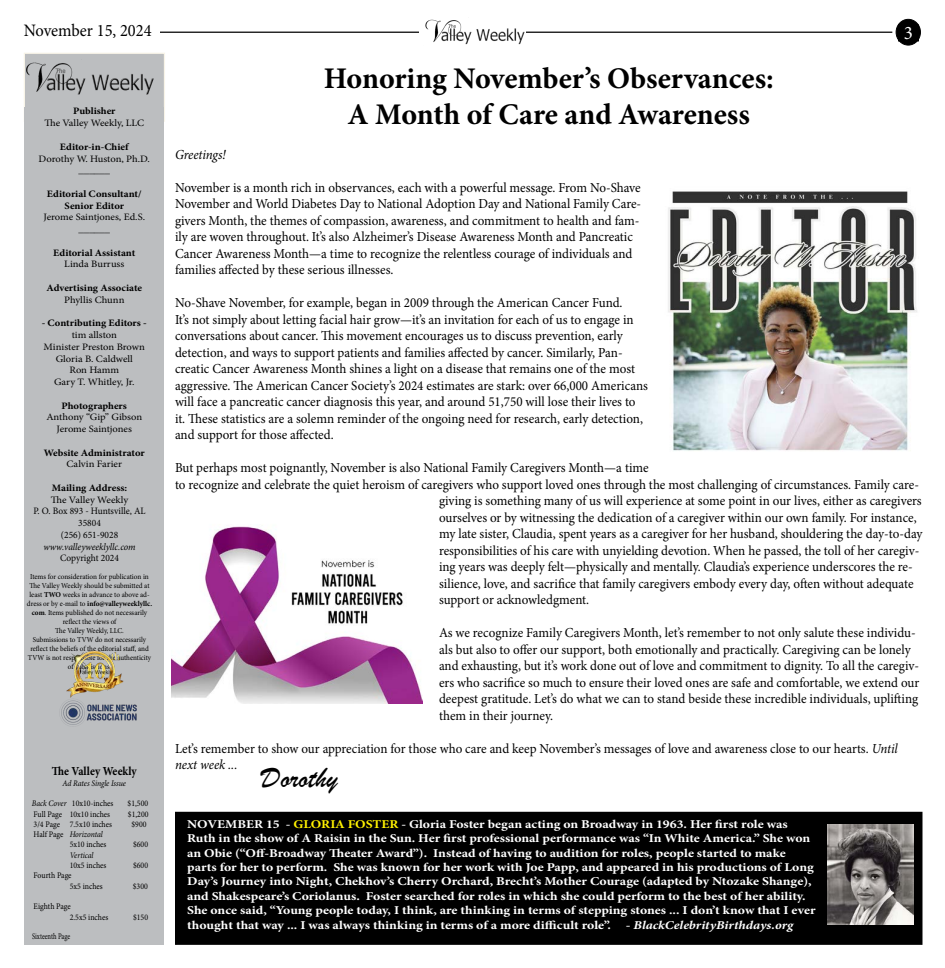
<style>
.page{position:relative;width:945px;height:968px;background:#fff}
.page>*{position:absolute;margin:0;border:0;box-sizing:border-box;transform-origin:0 0}
.t1{font:700 30px/36px "Minion Pro";letter-spacing:-.005em;color:#000;text-align:center}
.t2{font:30px "Brush Script";color:#000}
.t3{font:19.12px "Minion Pro";color:#fff}
.t4{font:17.5px "Minion Pro";color:#000;scale:.94 1}
.t5{font:13.75px/16.5px "Minion Pro";color:#000;scale:.95 1}
.t6{font:italic 13.75px "Minion Pro";letter-spacing:-.01em;color:#000;scale:.95 1}
.t7{font:700 12.25px "Minion Pro";letter-spacing:.005em;color:#000;scale:.91 1}
.t8{font:700 12px/14.4px "Minion Pro";color:#fff;scale:1.14 1}
.t9{font:9.75px/11.8px "Minion Pro";color:#000;text-align:center;scale:1.08 1}
.t10{font:700 9.75px/11.8px "Minion Pro";letter-spacing:-.005em;color:#000;text-align:center;scale:1.08 1}
.t11{font:italic 9.75px "Minion Pro";letter-spacing:-.005em;color:#000;scale:.96 1}
.t12{font:9.75px "Minion Pro";color:#000;scale:.96 1}
.t13{font:8.62px/10.2px "Minion Pro";color:#000;scale:.91 1}
.t14{font:italic 8.62px "Minion Pro";letter-spacing:-.01em;color:#000;scale:.91 1}
.t15{font:8.62px "Minion Pro";color:#000;scale:.76 1}
.t16{font:7.5px/9px "Minion Pro";letter-spacing:-.005em;color:#000;text-align:center;scale:.96 1}
.s1{font-weight:700}
.s2{font-style:italic}
.s3{color:#fff200}
</style>
<div class="page">
<div style="left:176px;top:812px;width:746px;height:132px;background:#000"></div>
<div style="left:175px;top:811px;width:747px;height:133px;border:1px solid #000"></div>
<hr style="left:160px;top:32px;width:732px;height:1px;background:#000">
<div style="left:896px;top:19px;width:24px;height:26px;background:#000;border-radius:50%"></div>
<div style="left:896px;top:19px;width:25px;height:26px;border:1px solid #000;border-radius:50%"></div>
<div style="left:419px;top:17px;width:107px;height:29px;background:#fff"></div>
<img style="left:425px;top:19px;width:100px;height:26px">
<div style="left:24px;top:53px;width:140px;height:68px;background:#bcbec0"></div>
<img style="left:26px;top:62px;width:128px;height:33px">
<div style="left:24px;top:53px;width:141px;height:69px;border:1px solid #f8f4e8"></div>
<div style="left:25px;top:107px;width:139px;height:837px;background:#bcbec0"></div>
<img style="left:61px;top:700px;width:76px;height:25px">
<img style="left:66px;top:650px;width:57px;height:48px">
<img style="left:668px;top:191px;width:249px;height:260px">
<img style="left:171px;top:526px;width:251px;height:177px">
<img style="left:827px;top:824px;width:87px;height:100px">
<p class="t4" style="left:24px;top:18px;width:138px">November 15, 2024</p>
<h2 class="t3" style="left:904px;top:20px;width:11px">3</h2>
<p class="t10" style="left:73px;top:105px;width:41px">Publisher</p>
<p class="t9" style="left:44px;top:117px;width:94px">The Valley Weekly, LLC</p>
<p class="t10" style="left:60px;top:141px;width:65px">Editor-in-Chief</p>
<p class="t9" style="left:39px;top:152px;width:105px">Dorothy W. Huston, Ph.D. ______</p>
<p class="t10" style="left:47px;top:188px;width:89px">Editorial Consultant/<br>Senior Editor</p>
<p class="t9" style="left:43px;top:211px;width:96px">Jerome Saintjones, Ed.S. ______</p>
<p class="t10" style="left:53px;top:246px;width:78px">Editorial Assistant</p>
<p class="t9" style="left:64px;top:258px;width:57px">Linda Burruss</p>
<p class="t10" style="left:47px;top:282px;width:90px">Advertising Associate</p>
<p class="t9" style="left:64px;top:294px;width:57px">Phyllis Chunn</p>
<p class="t10" style="left:42px;top:317px;width:99px">- Contributing Editors -</p>
<p class="t9" style="left:44px;top:329px;width:95px">tim allston<br>Minister Preston Brown<br>Gloria B. Caldwell<br>Ron Hamm<br>Gary T. Whitley, Jr.</p>
<p class="t10" style="left:62px;top:399px;width:62px">Photographers</p>
<p class="t9" style="left:46px;top:411px;width:90px">Anthony “Gip” Gibson<br>Jerome Saintjones</p>
<p class="t10" style="left:44px;top:446px;width:95px">Website Administrator</p>
<p class="t9" style="left:67px;top:458px;width:53px">Calvin Farier</p>
<p class="t10" style="left:52px;top:482px;width:71px">Mailing Address:</p>
<p class="t9" style="left:33px;top:493px;width:105px">The Valley Weekly<br>P. O. Box 893 - Huntsville, AL<br>35804<br>(256) 651-9028</p>
<p class="t11" style="left:44px;top:540px;width:97px">www.valleyweeklyllc.com</p>
<p class="t12" style="left:60px;top:552px;width:63px">Copyright 2024</p>
<p class="t16" style="left:27px;top:572px;width:132px">Items for consideration for publication in The Valley Weekly should be submitted at least <span class="s1">TWO</span> weeks in advance to above ad&shy;dress or by e-mail to <span class="s1">info@valleyweeklyllc. com</span>. Items published do not necessarily reflect the views of<br>The Valley Weekly, LLC.<br>Submissions to TVW do not necessarily reflect the beliefs of the editorial staff, and TVW is not responsible for the authenticity of submissions.</p>
<p class="t7" style="left:52px;top:762px;width:95px">The Valley Weekly</p>
<p class="t14" style="left:63px;top:777px;width:71px">Ad Rates Single Issue</p>
<p class="t13" style="left:32px;top:798px;width:91px"><span class="s2">Back Cover</span> 10x10-inches</p>
<p class="t13" style="left:128px;top:798px;width:24px">$1,500</p>
<p class="t13" style="left:34px;top:808px;width:86px">Full Page 10x10 inches</p>
<p class="t13" style="left:128px;top:808px;width:24px">$1,200</p>
<p class="t13" style="left:34px;top:819px;width:88px">3/4 Page 7.5x10 inches</p>
<p class="t13" style="left:132px;top:819px;width:18px">$900</p>
<p class="t13" style="left:70px;top:829px;width:42px;text-indent:-36px">Half Page <span class="s2">Horizontal<br></span>5x10 inches</p>
<p class="t13" style="left:133px;top:839px;width:18px">$600</p>
<p class="t14" style="left:70px;top:849px;width:28px">Vertical</p>
<p class="t13" style="left:70px;top:860px;width:42px">10x5 inches</p>
<p class="t13" style="left:133px;top:860px;width:18px">$600</p>
<p class="t13" style="left:70px;top:870px;width:38px;text-indent:-36px">Fourth Page<br>5x5 inches</p>
<p class="t13" style="left:133px;top:880px;width:18px">$300</p>
<p class="t13" style="left:70px;top:901px;width:44px;text-indent:-36px">Eighth Page<br>2.5x5 inches</p>
<p class="t13" style="left:133px;top:911px;width:18px">$150</p>
<p class="t15" style="left:32px;top:930px;width:52px">Sixteenth Page</p>
<h1 class="t1" style="left:324px;top:60px;width:452px">Honoring November’s Observances:<br>A Month of Care and Awareness</h1>
<p class="t6" style="left:175px;top:145px;width:55px">Greetings!</p>
<p class="t5" style="left:175px;top:179px;width:492px">November is a month rich in observances, each with a powerful message. From No-Shave November and World Diabetes Day to National Adoption Day and National Family Care&shy;givers Month, the themes of compassion, awareness, and commitment to health and fam&shy;ily are woven throughout. It’s also Alzheimer’s Disease Awareness Month and Pancreatic Cancer Awareness Month—a time to recognize the relentless courage of individuals and families affected by these serious illnesses.</p>
<p class="t5" style="left:175px;top:294px;width:499px">No-Shave November, for example, began in 2009 through the American Cancer Fund.<br>It’s not simply about letting facial hair grow—it’s an invitation for each of us to engage in conversations about cancer. This movement encourages us to discuss prevention, early detection, and ways to support patients and families affected by cancer. Similarly, Pan&shy;creatic Cancer Awareness Month shines a light on a disease that remains one of the most aggressive. The American Cancer Society’s 2024 estimates are stark: over 66,000 Americans will face a pancreatic cancer diagnosis this year, and around 51,750 will lose their lives to it. These statistics are a solemn reminder of the ongoing need for research, early detection, and support for those affected.</p>
<p class="t5" style="left:175px;top:459px;width:500px">But perhaps most poignantly, November is also National Family Caregivers Month—a time</p>
<p class="t5" style="left:175px;top:476px;width:785px">to recognize and celebrate the quiet heroism of caregivers who support loved ones through the most challenging of circumstances. Family care-</p>
<p class="t5" style="left:439px;top:492px;width:510px">giving is something many of us will experience at some point in our lives, either as caregivers</p>
<p class="t5" style="left:439px;top:509px;width:504px">ourselves or by witnessing the dedication of a caregiver within our own family. For instance,</p>
<p class="t5" style="left:439px;top:525px;width:510px">my late sister, Claudia, spent years as a caregiver for her husband, shouldering the day-to-day</p>
<p class="t5" style="left:439px;top:542px;width:507px">responsibilities of his care with unyielding devotion. When he passed, the toll of her caregiv-</p>
<p class="t5" style="left:439px;top:558px;width:500px">ing years was deeply felt—physically and mentally. Claudia’s experience underscores the re-</p>
<p class="t5" style="left:439px;top:575px;width:501px">silience, love, and sacrifice that family caregivers embody every day, often without adequate</p>
<p class="t5" style="left:439px;top:591px;width:160px">support or acknowledgment.</p>
<p class="t5" style="left:439px;top:624px;width:507px">As we recognize Family Caregivers Month, let’s remember to not only salute these individu&shy;als but also to offer our support, both emotionally and practically. Caregiving can be lonely and exhausting, but it’s work done out of love and commitment to dignity. To all the caregiv&shy;ers who sacrifice so much to ensure their loved ones are safe and comfortable, we extend our deepest gratitude. Let’s do what we can to stand beside these incredible individuals, uplifting them in their journey.</p>
<p class="t5" style="left:175px;top:740px;width:762px">Let’s remember to show our appreciation for those who care and keep November’s messages of love and awareness close to our hearts. <span class="s2">Until next week ...</span></p>
<h1 class="t2" style="left:261px;top:759px;width:78px">Dorothy</h1>
<p class="t8" style="left:187px;top:816px;width:553px">NOVEMBER 15 - <span class="s3">GLORIA FOSTER</span> - Gloria Foster began acting on Broadway in 1963. Her first role was Ruth in the show of A Raisin in the Sun. Her first professional performance was “In White America.” She won an Obie (“Off-Broadway Theater Award”). Instead of having to audition for roles, people started to make parts for her to perform. She was known for her work with Joe Papp, and appeared in his productions of Long Day’s Journey into Night, Chekhov’s Cherry Orchard, Brecht’s Mother Courage (adapted by Ntozake Shange), and Shakespeare’s Coriolanus. Foster searched for roles in which she could perform to the best of her ability.<br>She once said, “Young people today, I think, are thinking in terms of stepping stones ... I don’t know that I ever thought that way ... I was always thinking in terms of a more difficult role”. <span class="s2">- BlackCelebrityBirthdays.org</span></p>
</div>
